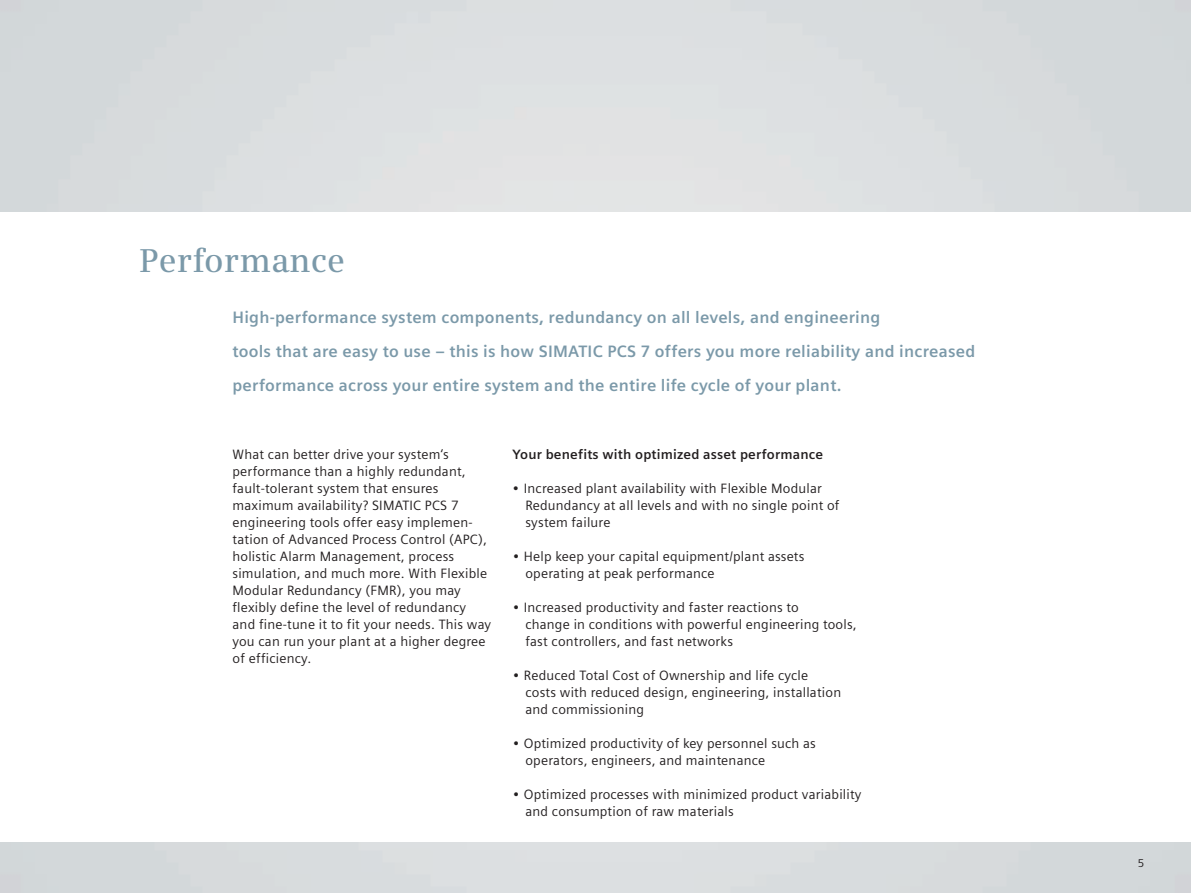
<style>
.page{position:relative;width:1191px;height:893px;background:#fff}
.page>*{position:absolute;margin:0;border:0;box-sizing:border-box;transform-origin:0 0}
.t1{font:600 33px "Siemens Serif OT";letter-spacing:.005em;color:#7b99a9}
.t2{font:700 16.5px/34px "Siemens Sans OT";letter-spacing:.015em;color:#7b99a9}
.t3{font:13.5px/17px "Siemens Sans OT";letter-spacing:.015em;color:#231f20}
.t4{font:700 13.5px "Siemens Sans OT";letter-spacing:.015em;color:#231f20}
.t5{font:11.25px "Siemens Sans OT";color:#231f20}
</style>
<div class="page">
<h1 class="t1" style="left:140px;top:247px;width:207px">Performance</h1>
<p class="t2" style="left:232px;top:302px;width:744px">High-performance system components, redundancy on all levels, and engineering<br>tools that are easy to use – this is how SIMATIC PCS 7 offers you more reliability and increased performance across your entire system and the entire life cycle of your plant.</p>
<p class="t3" style="left:232px;top:447px;width:260px">What can better drive your system‘s performance than a highly redundant, fault-tolerant system that ensures maximum availability? SIMATIC PCS 7 engineering tools offer easy implemen&shy;tation of Advanced Process Control (APC), holistic Alarm Management, process simulation, and much more. With Flexible Modular Redundancy (FMR), you may flexibly define the level of redundancy and fine-tune it to fit your needs. This way you can run your plant at a higher degree of efficiency.</p>
<p class="t4" style="left:512px;top:449px;width:312px">Your benefits with optimized asset performance</p>
<p class="t3" style="left:525px;top:481px;width:316px;text-indent:-13px">• Increased plant availability with Flexible Modular<br>Redundancy at all levels and with no single point of system failure</p>
<p class="t3" style="left:525px;top:549px;width:280px;text-indent:-13px">• Help keep your capital equipment/plant assets operating at peak performance</p>
<p class="t3" style="left:525px;top:600px;width:333px;text-indent:-13px">• Increased productivity and faster reactions to<br>change in conditions with powerful engineering tools, fast controllers, and fast networks</p>
<p class="t3" style="left:525px;top:668px;width:317px;text-indent:-13px">• Reduced Total Cost of Ownership and life cycle costs with reduced design, engineering, installation and commissioning</p>
<p class="t3" style="left:525px;top:736px;width:292px;text-indent:-13px">• Optimized productivity of key personnel such as operators, engineers, and maintenance</p>
<p class="t3" style="left:525px;top:787px;width:337px;text-indent:-13px">• Optimized processes with minimized product variability and consumption of raw materials</p>
<p class="t5" style="left:1137px;top:859px;width:8px">5</p>
</div>
